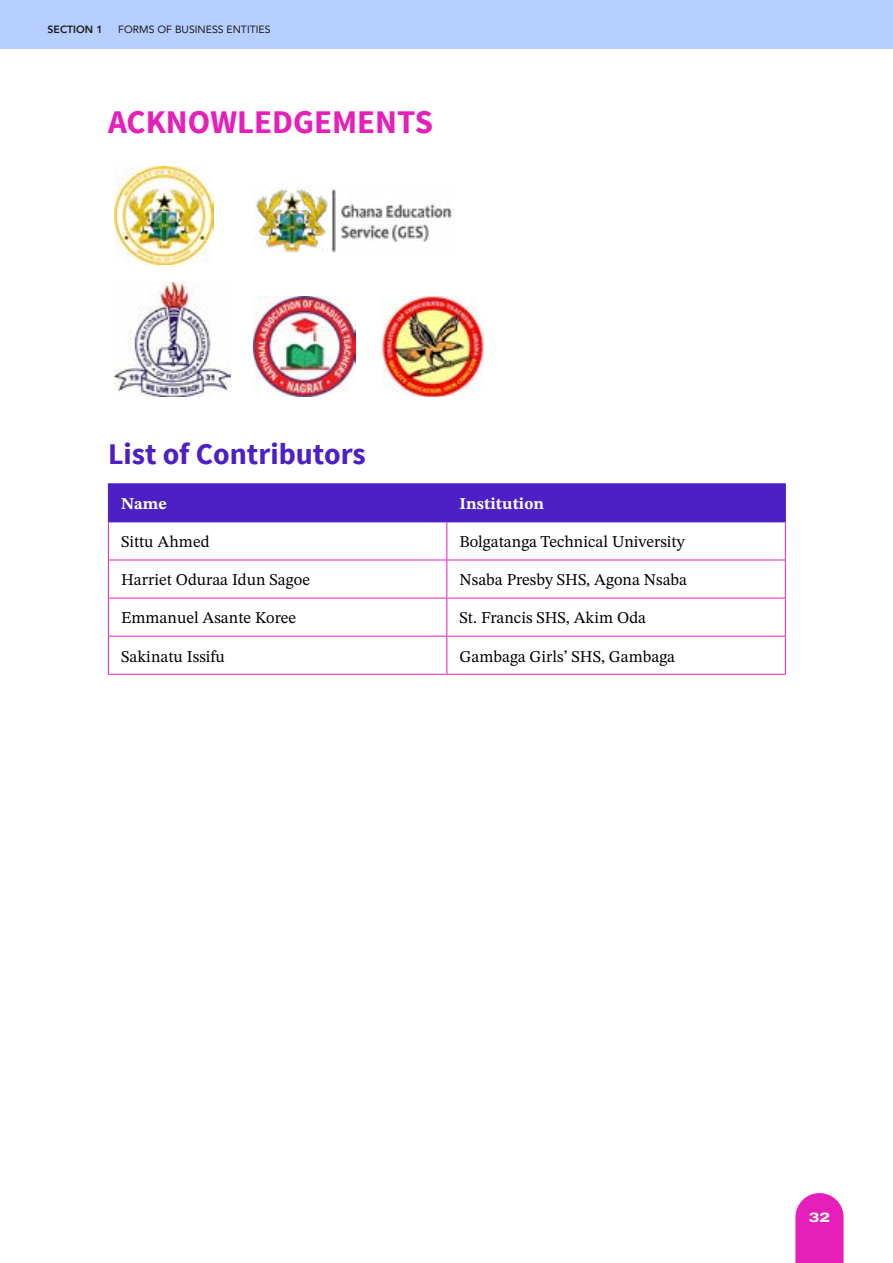
<style>
.page{position:relative;width:893px;height:1263px;background:#fff}
.page>*{position:absolute;margin:0;border:0;box-sizing:border-box;transform-origin:0 0}
.t1{font:700 33px "Source Sans Pro";color:#e61eba}
.t2{font:700 30px "Source Sans Pro";color:#4c20c5}
.t3{font:16.5px "STIX Two Text";color:#000}
.t4{font:700 16.5px "STIX Two Text";color:#fff}
.t5{font:800 13.5px "Archivo Expanded";color:#fff}
.t6{font:10.5px "Avenir";color:#1a1a1a}
.t7{font:800 10.5px "Avenir";color:#1a1a1a}
</style>
<div class="page">
<div style="left:0;top:0;width:893px;height:49px;background:#b7cfff"></div>
<svg style="left:795px;top:1193px;width:49px;height:70px;background:#e832c0"></svg>
<img style="left:114px;top:166px;width:99px;height:98px">
<img style="left:255px;top:184px;width:198px;height:69px">
<img style="left:114px;top:283px;width:117px;height:113px">
<img style="left:254px;top:297px;width:101px;height:99px">
<img style="left:382px;top:297px;width:102px;height:99px">
<div style="left:109px;top:484px;width:676px;height:37px;background:#4c20c5"></div>
<hr style="left:108px;top:483px;width:339px;height:1px;background:#4c20c5">
<hr style="left:108px;top:484px;width:1px;height:37px;background:#4c20c5">
<hr style="left:447px;top:483px;width:339px;height:1px;background:#4c20c5">
<hr style="left:446px;top:484px;width:1px;height:37px;background:#4c20c5">
<hr style="left:785px;top:484px;width:1px;height:37px;background:#4c20c5">
<hr style="left:108px;top:521px;width:339px;height:1px;background:#4c20c5">
<hr style="left:447px;top:521px;width:339px;height:1px;background:#4c20c5">
<hr style="left:108px;top:522px;width:1px;height:38px;background:#e61eba">
<hr style="left:446px;top:522px;width:1px;height:38px;background:#e61eba">
<hr style="left:785px;top:522px;width:1px;height:38px;background:#e61eba">
<hr style="left:108px;top:560px;width:339px;height:1px;background:#e61eba">
<hr style="left:108px;top:560px;width:1px;height:38px;background:#e61eba">
<hr style="left:447px;top:560px;width:339px;height:1px;background:#e61eba">
<hr style="left:446px;top:560px;width:1px;height:38px;background:#e61eba">
<hr style="left:785px;top:560px;width:1px;height:38px;background:#e61eba">
<hr style="left:108px;top:598px;width:339px;height:1px;background:#e61eba">
<hr style="left:108px;top:598px;width:1px;height:38px;background:#e61eba">
<hr style="left:447px;top:598px;width:339px;height:1px;background:#e61eba">
<hr style="left:446px;top:598px;width:1px;height:38px;background:#e61eba">
<hr style="left:785px;top:598px;width:1px;height:38px;background:#e61eba">
<hr style="left:108px;top:636px;width:339px;height:1px;background:#e61eba">
<hr style="left:108px;top:636px;width:1px;height:38px;background:#e61eba">
<hr style="left:447px;top:636px;width:339px;height:1px;background:#e61eba">
<hr style="left:446px;top:636px;width:1px;height:38px;background:#e61eba">
<hr style="left:785px;top:636px;width:1px;height:38px;background:#e61eba">
<hr style="left:108px;top:674px;width:339px;height:1px;background:#e61eba">
<hr style="left:447px;top:674px;width:339px;height:1px;background:#e61eba">
<p class="t7" style="left:48px;top:21px;width:57px">SECTION 1</p>
<p class="t6" style="left:118px;top:21px;width:154px">FORMS OF BUSINESS ENTITIES</p>
<h1 class="t1" style="left:108px;top:101px;width:326px">ACKNOWLEDGEMENTS</h1>
<h2 class="t2" style="left:108px;top:434px;width:259px">List of Contributors</h2>
<p class="t4" style="left:121px;top:492px;width:47px">Name</p>
<p class="t4" style="left:460px;top:492px;width:86px">Institution</p>
<p class="t3" style="left:121px;top:530px;width:90px">Sittu Ahmed</p>
<p class="t3" style="left:460px;top:530px;width:227px">Bolgatanga Technical University</p>
<p class="t3" style="left:121px;top:568px;width:190px">Harriet Oduraa Idun Sagoe</p>
<p class="t3" style="left:460px;top:568px;width:229px">Nsaba Presby SHS, Agona Nsaba</p>
<p class="t3" style="left:121px;top:606px;width:177px">Emmanuel Asante Koree</p>
<p class="t3" style="left:460px;top:606px;width:188px">St. Francis SHS, Akim Oda</p>
<p class="t3" style="left:121px;top:644px;width:105px">Sakinatu Issifu</p>
<p class="t3" style="left:460px;top:644px;width:217px">Gambaga Girls’ SHS, Gambaga</p>
<p class="t5" style="left:809px;top:1207px;width:23px">32</p>
</div>
